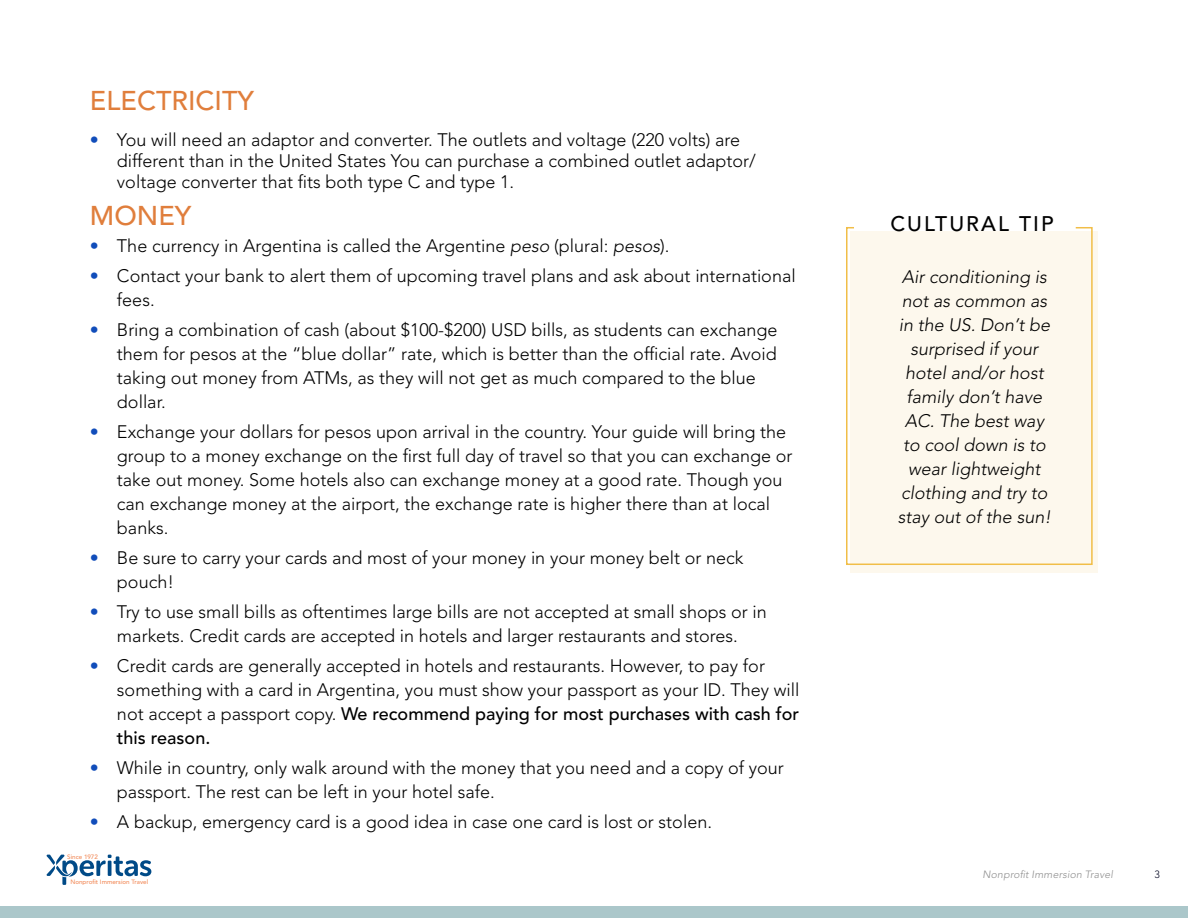
<style>
.page{position:relative;width:1188px;height:918px;background:#fff}
.page>*{position:absolute;margin:0;border:0;box-sizing:border-box;transform-origin:0 0}
.t1{font:500 27px "Avenir LT Std";color:#e07e3c}
.t2{font:500 21px "Avenir LT Std";letter-spacing:.1em;color:#000}
.t3{font:300 18px/24px "Avenir LT Std";color:#000}
.t4{font:italic 300 18px/24px "Avenir LT Std";color:#000;text-align:center}
.t5{font:italic 300 10.5px "Avenir LT Std";letter-spacing:.02em;color:#8f8f8f}
.t6{font:300 10.5px "Avenir LT Std";color:#030521}
.t7{font:500 6.3px "Avenir LT Std";color:#f28b5a}
.s1{color:#114dba}
.s2{font-style:italic}
.s3{font-weight:500}
</style>
<div class="page">
<div style="left:0;top:906px;width:1188px;height:12px;background:#abc7ca"></div>
<svg style="left:47px;top:855px;width:104px;height:30px"></svg>
<div style="left:851px;top:232px;width:247px;height:341px;background:#fdf8ed"></div>
<svg style="left:846px;top:227px;width:247px;height:339px"></svg>
<p class="t1" style="left:90px;top:85px;width:166px">ELECTRICITY</p>
<p class="t3" style="left:117px;top:129px;width:640px;line-height:21px;text-indent:-27px"><span class="s1">•</span> You will need an adaptor and converter. The outlets and voltage (220 volts) are different than in the United States You can purchase a combined outlet adaptor/ voltage converter that fits both type C and type 1.</p>
<p class="t1" style="left:90px;top:200px;width:103px">MONEY</p>
<p class="t3" style="left:90px;top:234px;width:581px"><span class="s1">•</span> The currency in Argentina is called the Argentine <span class="s2">peso</span> (plural: <span class="s2">pesos</span>).</p>
<p class="t3" style="left:117px;top:264px;width:680px;text-indent:-27px"><span class="s1">•</span> Contact your bank to alert them of upcoming travel plans and ask about international fees.</p>
<p class="t3" style="left:117px;top:318px;width:662px;text-indent:-27px"><span class="s1">•</span> Bring a combination of cash (about $100-$200) USD bills, as students can exchange them for pesos at the “blue dollar” rate, which is better than the official rate. Avoid taking out money from ATMs, as they will not get as much compared to the blue dollar.</p>
<p class="t3" style="left:117px;top:420px;width:677px;text-indent:-27px"><span class="s1">•</span> Exchange your dollars for pesos upon arrival in the country. Your guide will bring the group to a money exchange on the first full day of travel so that you can exchange or take out money. Some hotels also can exchange money at a good rate. Though you can exchange money at the airport, the exchange rate is higher there than at local banks.</p>
<p class="t3" style="left:117px;top:546px;width:628px;text-indent:-27px"><span class="s1">•</span> Be sure to carry your cards and most of your money in your money belt or neck pouch!</p>
<p class="t3" style="left:90px;top:600px;width:678px;text-align:center"><span class="s1">•</span> Try to use small bills as oftentimes large bills are not accepted at small shops or in markets. Credit cards are accepted in hotels and larger restaurants and stores.</p>
<p class="t3" style="left:117px;top:654px;width:684px;text-indent:-27px"><span class="s1">•</span> Credit cards are generally accepted in hotels and restaurants. However, to pay for something with a card in Argentina, you must show your passport as your ID. They will not accept a passport copy. <span class="s3">We recommend paying for most purchases with cash for this reason.</span></p>
<p class="t3" style="left:117px;top:756px;width:668px;text-indent:-27px"><span class="s1">•</span> While in country, only walk around with the money that you need and a copy of your passport. The rest can be left in your hotel safe.</p>
<p class="t3" style="left:90px;top:810px;width:624px"><span class="s1">•</span> A backup, emergency card is a good idea in case one card is lost or stolen.</p>
<p class="t7" style="left:67px;top:853px;width:32px">Since 1972</p>
<p class="t7" style="left:70px;top:878px;width:79px">Nonprofit Immersion Travel</p>
<p class="t2" style="left:890px;top:211px;width:165px">CULTURAL TIP</p>
<p class="t4" style="left:898px;top:265px;width:155px">Air conditioning is not as common as in the US. Don’t be surprised if your hotel and/or host family don’t have<br>AC. The best way to cool down is to wear lightweight clothing and try to stay out of the sun!</p>
<p class="t5" style="left:982px;top:868px;width:132px">Nonprofit Immersion Travel</p>
<p class="t6" style="left:1155px;top:868px;width:7px">3</p>
</div>
